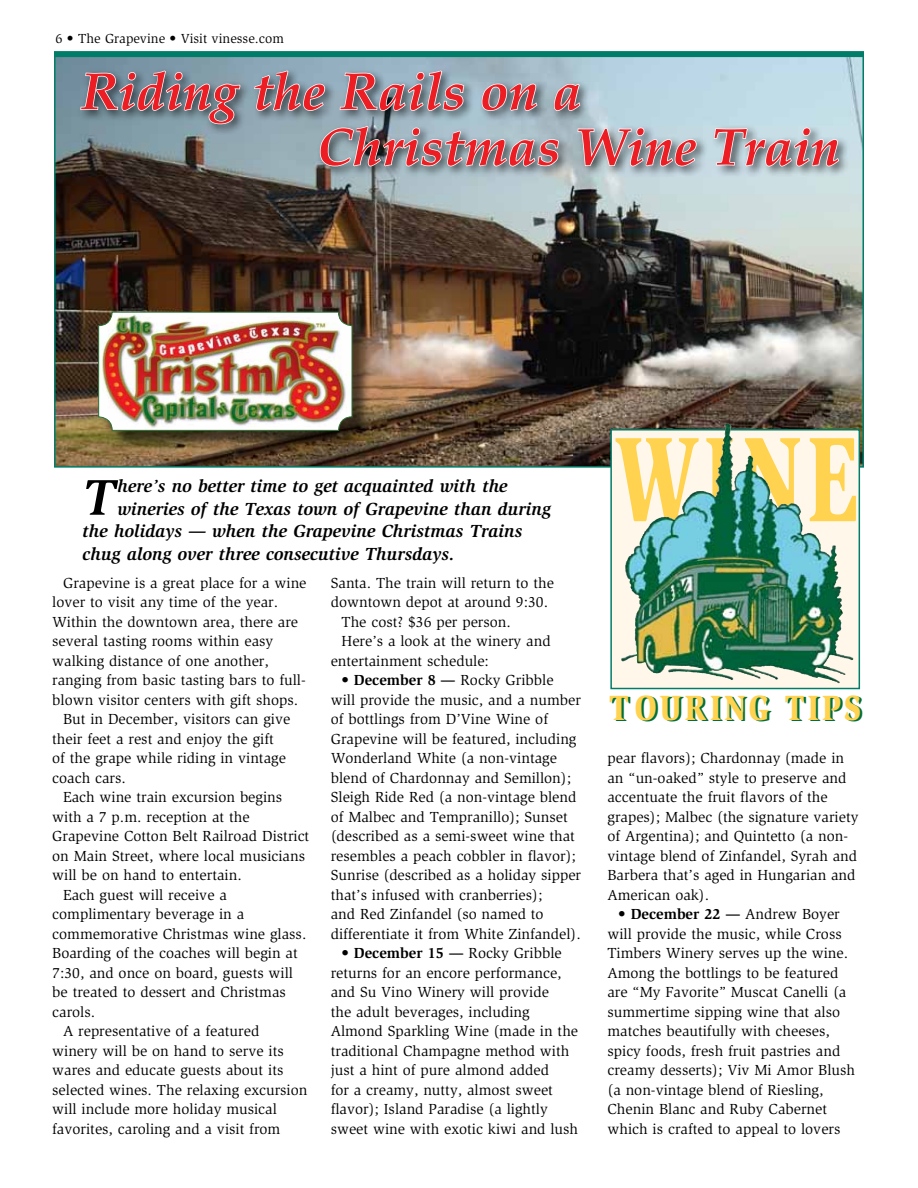
<style>
.page{position:relative;width:918px;height:1188px;background:#fff}
.page>*{position:absolute;margin:0;border:0;box-sizing:border-box;transform-origin:0 0}
.t1{font:italic 700 52.5px/55.5px "Palatino";color:#ed1d24}
.t2{font:italic 700 51.6px "Slimbach Std";color:#000}
.t3{font:900 36px "Slimbach Std";letter-spacing:.105em;color:#00703c;scale:.84 1}
.t4{font:italic 700 18px "Slimbach Std";color:#000}
.t5{font:15px/19.5px "Slimbach Std";color:#000}
.t6{font:13.5px "Slimbach Std";color:#000}
.s1{font-weight:700}
.s2{color:#ffd24f}
</style>
<div class="page">
<img style="left:57px;top:57px;width:804px;height:408px">
<div style="left:54px;top:51px;width:810px;height:6px;background:#007d68"></div>
<img style="left:612px;top:431px;width:246px;height:256px">
<svg style="left:615px;top:438px;width:84px;height:83px;background:#fbe195"></svg>
<svg style="left:706px;top:438px;width:27px;height:83px"></svg>
<svg style="left:745px;top:438px;width:55px;height:83px;background:#b6c48f"></svg>
<svg style="left:810px;top:438px;width:46px;height:83px;background:#ffe397"></svg>
<div style="left:610px;top:429px;width:250px;height:260px;border:1px solid #007d68"></div>
<img style="left:674px;top:423px;width:53px;height:97px">
<div style="left:77px;top:67px;width:774px;height:111px;background:#000;opacity:.62"></div>
<svg style="left:80px;top:70px;width:161px;height:55px;background:#82959e"></svg>
<svg style="left:253px;top:70px;width:444px;height:98px;background:#a0b2bb"></svg>
<svg style="left:713px;top:126px;width:127px;height:42px;background:#b5c4c9"></svg>
<div style="left:101px;top:314px;width:270px;height:136px;background:#000;opacity:.6"></div>
<img style="left:99px;top:312px;width:253px;height:118px">
<div style="left:98px;top:312px;width:254px;height:119px;border:1px solid #2d7035;border-radius:14px"></div>
<p class="t6" style="left:56px;top:31px;width:230px">6 • The Grapevine • Visit vinesse.com</p>
<h1 class="t1" style="left:317px;top:64px;width:524px;text-indent:-236px">Riding the Rails on a<br>Christmas Wine Train</h1>
<h2 class="t2" style="left:83px;top:467px;width:34px">T</h2>
<p class="t4" style="left:118px;top:476px;width:392px">here’s no better time to get acquainted with the</p>
<p class="t4" style="left:118px;top:498px;width:435px">wineries of the Texas town of Grapevine than during</p>
<p class="t4" style="left:83px;top:521px;width:441px">the holidays — when the Grapevine Christmas Trains</p>
<p class="t4" style="left:83px;top:543px;width:374px">chug along over three consecutive Thursdays.</p>
<p class="t5" style="left:63px;top:573px;width:245px">Grapevine is a great place for a wine</p>
<p class="t5" style="left:52px;top:592px;width:227px">lover to visit any time of the year.</p>
<p class="t5" style="left:52px;top:612px;width:247px">Within the downtown area, there are</p>
<p class="t5" style="left:52px;top:631px;width:223px">several tasting rooms within easy</p>
<p class="t5" style="left:52px;top:651px;width:218px">walking distance of one another,</p>
<p class="t5" style="left:52px;top:670px;width:255px">ranging from basic tasting bars to full-</p>
<p class="t5" style="left:52px;top:690px;width:247px">blown visitor centers with gift shops.</p>
<p class="t5" style="left:63px;top:709px;width:229px">But in December, visitors can give</p>
<p class="t5" style="left:52px;top:729px;width:223px">their feet a rest and enjoy the gift</p>
<p class="t5" style="left:52px;top:748px;width:235px">of the grape while riding in vintage</p>
<p class="t5" style="left:52px;top:768px;width:75px">coach cars.</p>
<p class="t5" style="left:63px;top:787px;width:221px">Each wine train excursion begins</p>
<p class="t5" style="left:52px;top:807px;width:199px">with a 7 p.m. reception at the</p>
<p class="t5" style="left:52px;top:826px;width:259px">Grapevine Cotton Belt Railroad District</p>
<p class="t5" style="left:52px;top:846px;width:254px">on Main Street, where local musicians</p>
<p class="t5" style="left:52px;top:865px;width:191px">will be on hand to entertain.</p>
<p class="t5" style="left:63px;top:885px;width:165px">Each guest will receive a</p>
<p class="t5" style="left:52px;top:904px;width:193px">complimentary beverage in a</p>
<p class="t5" style="left:52px;top:924px;width:256px">commemorative Christmas wine glass.</p>
<p class="t5" style="left:52px;top:943px;width:247px">Boarding of the coaches will begin at</p>
<p class="t5" style="left:52px;top:963px;width:242px">7:30, and once on board, guests will</p>
<p class="t5" style="left:52px;top:982px;width:235px">be treated to dessert and Christmas</p>
<p class="t5" style="left:52px;top:1002px;width:45px">carols.</p>
<p class="t5" style="left:63px;top:1021px;width:198px">A representative of a featured</p>
<p class="t5" style="left:52px;top:1041px;width:233px">winery will be on hand to serve its</p>
<p class="t5" style="left:52px;top:1060px;width:233px">wares and educate guests about its</p>
<p class="t5" style="left:52px;top:1080px;width:257px">selected wines. The relaxing excursion</p>
<p class="t5" style="left:52px;top:1099px;width:226px">will include more holiday musical</p>
<p class="t5" style="left:52px;top:1119px;width:230px">favorites, caroling and a visit from</p>
<p class="t5" style="left:331px;top:573px;width:225px">Santa. The train will return to the</p>
<p class="t5" style="left:331px;top:592px;width:219px">downtown depot at around 9:30.</p>
<p class="t5" style="left:342px;top:612px;width:171px">The cost? $36 per person.</p>
<p class="t5" style="left:342px;top:631px;width:211px">Here’s a look at the winery and</p>
<p class="t5" style="left:331px;top:651px;width:160px">entertainment schedule:</p>
<p class="t5" style="left:331px;top:670px;width:252px;text-indent:11px"><span class="s1">• December 8 —</span> Rocky Gribble will provide the music, and a number of bottlings from D’Vine Wine of Grapevine will be featured, including Wonderland White (a non-vintage blend of Chardonnay and Semillon); Sleigh Ride Red (a non-vintage blend of Malbec and Tempranillo); Sunset (described as a semi-sweet wine that resembles a peach cobbler in flavor); Sunrise (described as a holiday sipper that’s infused with cranberries);<br>and Red Zinfandel (so named to differentiate it from White Zinfandel).</p>
<p class="t5" style="left:331px;top:943px;width:249px;text-indent:11px"><span class="s1">• December 15 —</span> Rocky Gribble returns for an encore performance, and Su Vino Winery will provide<br>the adult beverages, including Almond Sparkling Wine (made in the traditional Champagne method with just a hint of pure almond added<br>for a creamy, nutty, almost sweet flavor); Island Paradise (a lightly sweet wine with exotic kiwi and lush</p>
<h3 class="t3" style="left:612px;top:686px;width:299px">TOURING <span class="s2">TIPS</span></h3>
<p class="t5" style="left:608px;top:749px;width:252px">pear flavors); Chardonnay (made in an “un-oaked” style to preserve and accentuate the fruit flavors of the grapes); Malbec (the signature variety of Argentina); and Quintetto (a non&shy;vintage blend of Zinfandel, Syrah and Barbera that’s aged in Hungarian and American oak).</p>
<p class="t5" style="left:608px;top:905px;width:249px;text-indent:11px"><span class="s1">• December 22 —</span> Andrew Boyer will provide the music, while Cross Timbers Winery serves up the wine.<br>Among the bottlings to be featured are “My Favorite” Muscat Canelli (a summertime sipping wine that also matches beautifully with cheeses, spicy foods, fresh fruit pastries and creamy desserts); Viv Mi Amor Blush (a non-vintage blend of Riesling, Chenin Blanc and Ruby Cabernet which is crafted to appeal to lovers</p>
</div>
